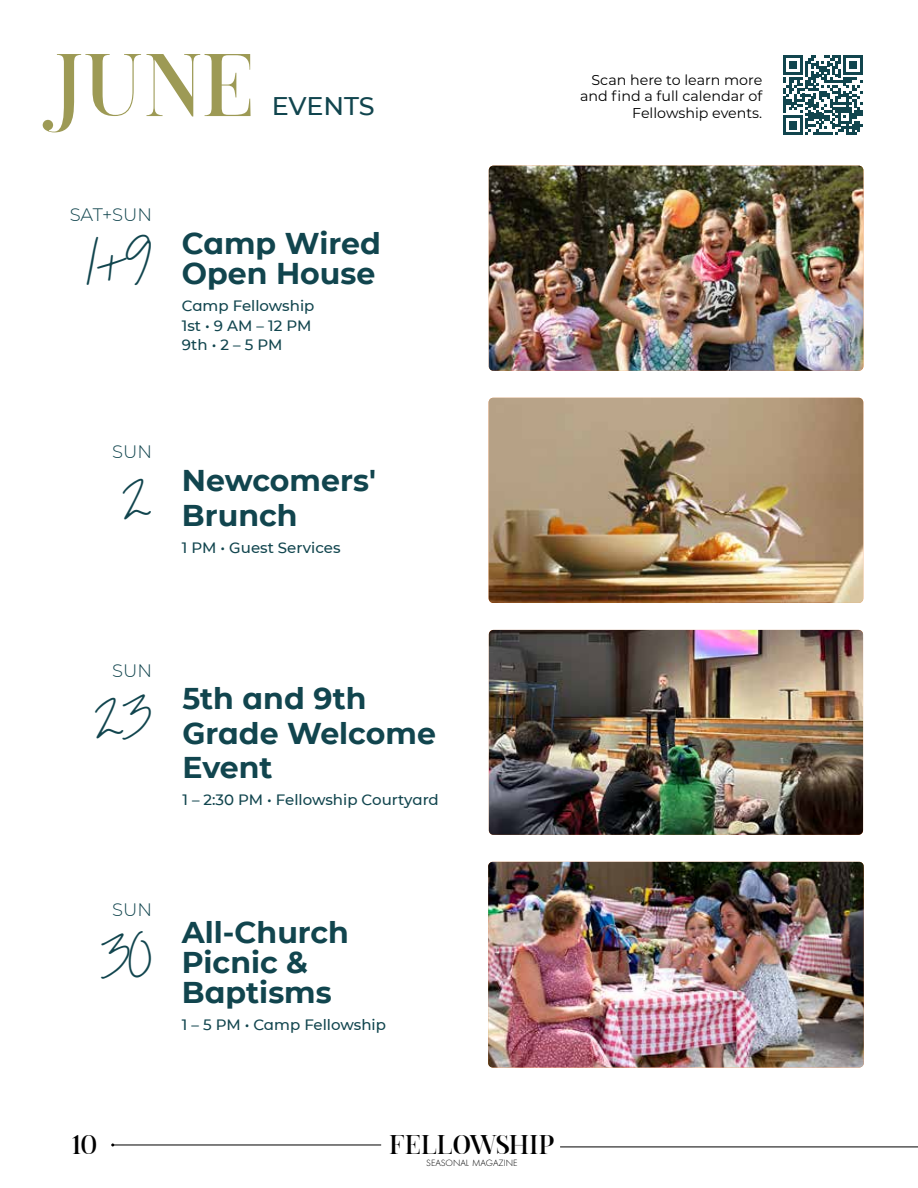
<style>
.page{position:relative;width:918px;height:1188px;background:#fff}
.page>*{position:absolute;margin:0;border:0;box-sizing:border-box;transform-origin:0 0}
.t1{font:88.5px "Dalglish";color:#9d9a55}
.t2{font:45px "Sydney Alternate";color:#11454e}
.t3{font:700 30px/30px "CMG Sans";color:#11454e}
.t4{font:27px "Dalglish";letter-spacing:.005em;color:#000}
.t5{font:500 25.5px "CMG Sans";letter-spacing:-.01em;color:#11454e}
.t6{font:300 18px "CMG Sans";color:#11454e}
.t7{font:500 15px/19.5px "CMG Sans";color:#11454e}
.t8{font:14.25px/16.5px "Montserrat";color:#000;text-align:right}
.t9{font:300 9.45px "Futura PT";color:#000}
</style>
<div class="page">
<svg style="left:783px;top:55px;width:80px;height:80px"></svg>
<img style="left:489px;top:166px;width:374px;height:205px">
<img style="left:489px;top:630px;width:374px;height:205px">
<img style="left:488px;top:862px;width:376px;height:206px">
<img style="left:489px;top:398px;width:374px;height:205px">
<hr style="left:560px;top:1147px;width:358px;height:1px;background:#000">
<hr style="left:113px;top:1145px;width:268px;height:1px;background:#000">
<h1 class="t1" style="left:54px;top:34px;width:200px">JUNE</h1>
<h3 class="t5" style="left:272px;top:89px;width:104px">EVENTS</h3>
<p class="t6" style="left:70px;top:203px;width:84px">SAT+SUN</p>
<h2 class="t2" style="left:85px;top:240px;width:69px">1+9</h2>
<h3 class="t3" style="left:182px;top:227px;width:200px">Camp Wired<br>Open House</h3>
<p class="t7" style="left:182px;top:296px;width:134px">Camp Fellowship<br>1st • 9 AM – 12 PM<br>9th • 2 – 5 PM</p>
<p class="t6" style="left:112px;top:439px;width:41px">SUN</p>
<h2 class="t2" style="left:122px;top:476px;width:32px">2</h2>
<h3 class="t3" style="left:182px;top:462px;width:195px;line-height:34.5px">Newcomers'<br>Brunch</h3>
<p class="t7" style="left:182px;top:537px;width:160px">1 PM • Guest Services</p>
<p class="t8" style="left:580px;top:71px;width:184px">Scan here to learn more and find a full calendar of<br>Fellowship events.</p>
<p class="t6" style="left:112px;top:658px;width:41px">SUN</p>
<h2 class="t2" style="left:94px;top:695px;width:59px">23</h2>
<h3 class="t3" style="left:182px;top:680px;width:255px;line-height:34.5px">5th and 9th<br>Grade Welcome<br>Event</h3>
<p class="t7" style="left:182px;top:790px;width:258px">1 – 2:30 PM • Fellowship Courtyard</p>
<p class="t6" style="left:112px;top:898px;width:41px">SUN</p>
<h2 class="t2" style="left:100px;top:935px;width:53px">30</h2>
<h3 class="t3" style="left:182px;top:916px;width:169px">All-Church<br>Picnic &amp;<br>Baptisms</h3>
<p class="t7" style="left:182px;top:1014px;width:206px">1 – 5 PM • Camp Fellowship</p>
<h3 class="t4" style="left:72px;top:1129px;width:27px">10</h3>
<h3 class="t4" style="left:389px;top:1129px;width:167px">FELLOWSHIP</h3>
<p class="t9" style="left:426px;top:1158px;width:93px">SEASONAL MAGAZINE</p>
</div>
